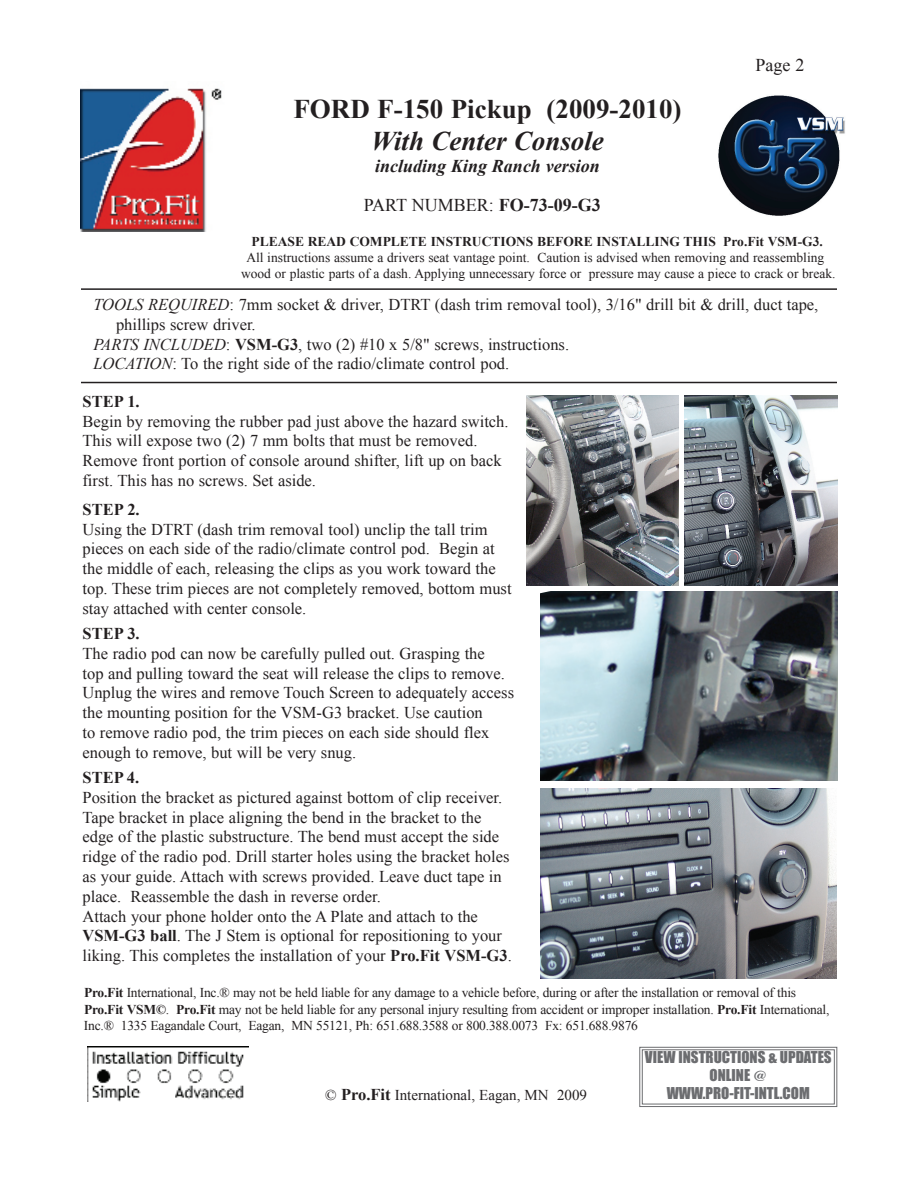
<style>
.page{position:relative;width:918px;height:1188px;background:#fff}
.page>*{position:absolute;margin:0;border:0;box-sizing:border-box;transform-origin:0 0}
.t1{font:700 27px "Times New Roman";color:#231f20}
.t2{font:italic 700 27px "Times New Roman";color:#231f20}
.t3{font:18px "Times New Roman";color:#231f20}
.t4{font:italic 700 18px "Times New Roman";color:#231f20}
.t5{font:16.5px/19.8px "Times New Roman";color:#231f20}
.t6{font:700 16.5px "Times New Roman";color:#231f20}
.t7{font:15px/18px "Impact";color:#6c6d70;text-align:center}
.t8{font:15px "Times New Roman";color:#231f20}
.t9{font:13.5px/16.2px "Times New Roman";letter-spacing:-.015em;color:#231f20}
.t10{font:700 13.5px "Times New Roman";color:#231f20}
.s1{font-weight:700}
.s2{font-style:italic}
.s3{font-weight:700;font-size:16.5px}
.s4{font-family:"Times";font-weight:700}
</style>
<div class="page">
<img style="left:540px;top:789px;width:297px;height:189px">
<img style="left:684px;top:395px;width:153px;height:190px">
<img style="left:81px;top:88px;width:141px;height:144px">
<hr style="left:81px;top:382px;width:756px;height:1px;background:#231f20">
<hr style="left:81px;top:288px;width:756px;height:2px;background:#231f20">
<img style="left:87px;top:1047px;width:162px;height:54px">
<svg style="left:639px;top:1047px;width:198px;height:60px"></svg>
<img style="left:718px;top:95px;width:127px;height:121px">
<img style="left:526px;top:395px;width:153px;height:191px">
<img style="left:540px;top:591px;width:297px;height:190px">
<h1 class="t1" style="left:293px;top:94px;width:390px">FORD F-150 Pickup (2009-2010)</h1>
<h1 class="t2" style="left:371px;top:126px;width:234px">With Center Console</h1>
<p class="t4" style="left:375px;top:156px;width:226px">including King Ranch version</p>
<p class="t3" style="left:364px;top:195px;width:238px">PART NUMBER: <span class="s1">FO-73-09-G3</span></p>
<p class="t3" style="left:755px;top:55px;width:50px">Page 2</p>
<p class="t10" style="left:252px;top:234px;width:573px">PLEASE READ COMPLETE INSTRUCTIONS BEFORE INSTALLING THIS Pro.Fit VSM-G3.</p>
<p class="t9" style="left:241px;top:249px;width:596px;text-align:center">All instructions assume a drivers seat vantage point. Caution is advised when removing and reassembling wood or plastic parts of a dash. Applying unnecessary force or pressure may cause a piece to crack or break.</p>
<p class="t5" style="left:93px;top:295px;width:727px"><span class="s2">TOOLS REQUIRED</span>: 7mm socket &amp; driver, DTRT (dash trim removal tool), 3/16" drill bit &amp; drill, duct tape,</p>
<p class="t5" style="left:116px;top:314px;width:141px">phillips screw driver.</p>
<p class="t5" style="left:93px;top:334px;width:477px"><span class="s2">PARTS INCLUDED</span>: <span class="s1">VSM-G3</span>, two (2) #10 x 5/8" screws, instructions.</p>
<p class="t5" style="left:93px;top:354px;width:417px"><span class="s2">LOCATION</span>: To the right side of the radio/climate control pod.</p>
<p class="t6" style="left:82px;top:392px;width:59px">STEP 1.</p>
<p class="t5" style="left:82px;top:411px;width:428px">Begin by removing the rubber pad just above the hazard switch.<br>This will expose two (2) 7 mm bolts that must be removed.<br>Remove front portion of console around shifter, lift up on back first. This has no screws. Set aside.</p>
<p class="t6" style="left:82px;top:500px;width:59px">STEP 2.</p>
<p class="t5" style="left:82px;top:519px;width:431px">Using the DTRT (dash trim removal tool) unclip the tall trim pieces on each side of the radio/climate control pod. Begin at the middle of each, releasing the clips as you work toward the top. These trim pieces are not completely removed, bottom must stay attached with center console.</p>
<p class="t6" style="left:82px;top:624px;width:59px">STEP 3.</p>
<p class="t5" style="left:82px;top:643px;width:433px">The radio pod can now be carefully pulled out. Grasping the<br>top and pulling toward the seat will release the clips to remove.<br>Unplug the wires and remove Touch Screen to adequately access the mounting position for the VSM-G3 bracket. Use caution<br>to remove radio pod, the trim pieces on each side should flex enough to remove, but will be very snug.</p>
<p class="t6" style="left:82px;top:768px;width:58px">STEP 4.</p>
<p class="t5" style="left:82px;top:787px;width:431px">Position the bracket as pictured against bottom of clip receiver.<br>Tape bracket in place aligning the bend in the bracket to the edge of the plastic substructure. The bend must accept the side ridge of the radio pod. Drill starter holes using the bracket holes as your guide. Attach with screws provided. Leave duct tape in place. Reassemble the dash in reverse order.<br>Attach your phone holder onto the A Plate and attach to the <span class="s1">VSM-G3 ball</span>. The J Stem is optional for repositioning to your liking. This completes the installation of your <span class="s1">Pro.Fit VSM-G3</span>.</p>
<p class="t9" style="left:84px;top:985px;width:747px"><span class="s1">Pro.Fit</span> International, Inc.® may not be held liable for any damage to a vehicle before, during or after the installation or removal of this<br><span class="s1">Pro.Fit VSM©</span>. <span class="s1">Pro.Fit</span> may not be held liable for any personal injury resulting from accident or improper installation. <span class="s1">Pro.Fit</span> International,<br>Inc.® 1335 Eagandale Court, Eagan, MN 55121, Ph: 651.688.3588 or 800.388.0073 Fx: 651.688.9876</p>
<p class="t8" style="left:325px;top:1087px;width:263px">© <span class="s3">Pro.Fit</span> International, Eagan, MN 2009</p>
<p class="t7" style="left:645px;top:1048px;width:188px">VIEW INSTRUCTIONS &amp; UPDATES<br>ONLINE <span class="s4">@<br></span>WWW.PRO-FIT-INTL.COM</p>
</div>
